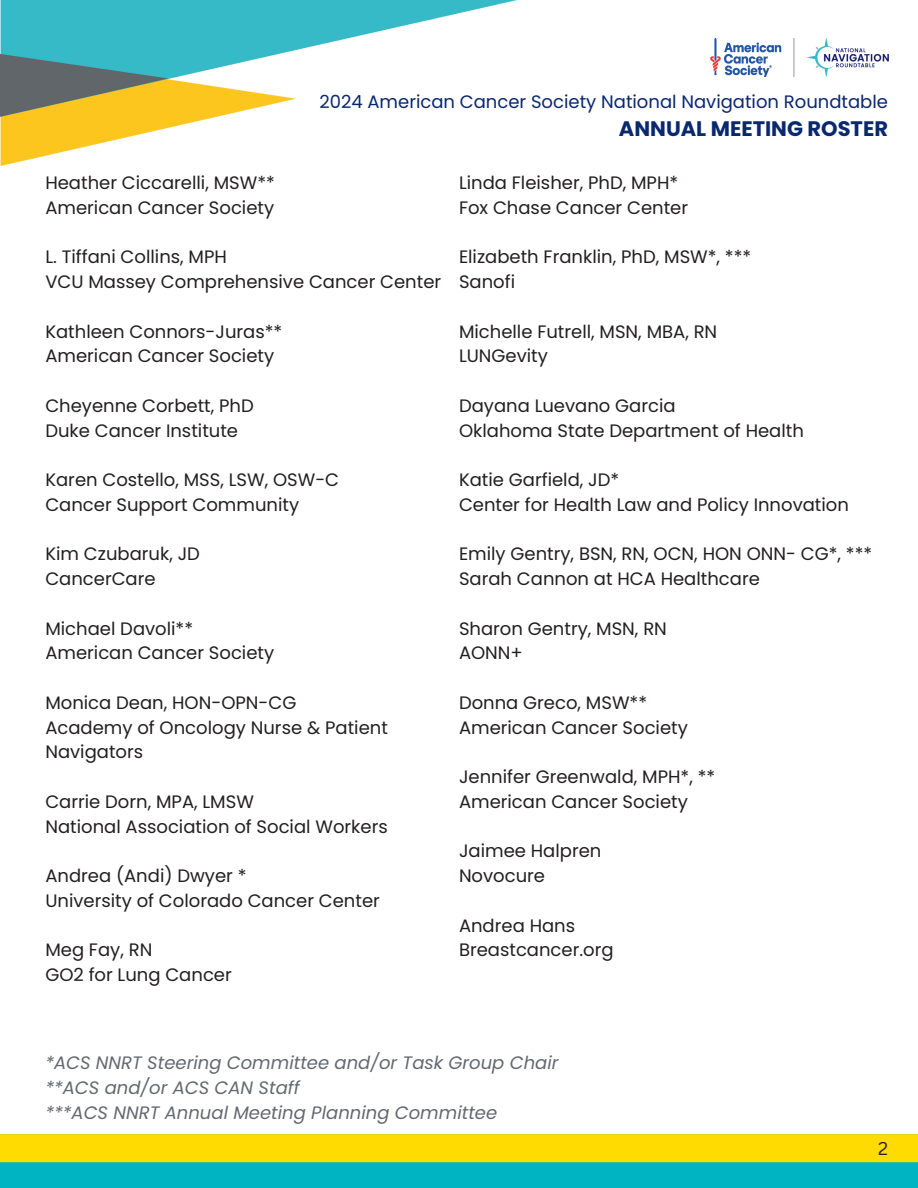
<style>
.page{position:relative;width:918px;height:1188px;background:#fff}
.page>*{position:absolute;margin:0;border:0;box-sizing:border-box;transform-origin:0 0}
.t1{font:700 21px "Poppins";color:#09286d}
.t2{font:18px/24.8px "Poppins";color:#231f20}
.t3{font:italic 18px/24.8px "Poppins";color:#64686f}
.t4{font:18px "Poppins";color:#09286d}
.t5{font:18px "Canva Sans";color:#231f20}
</style>
<div class="page">
<div style="left:0;top:1134px;width:918px;height:54px;background:#00b5c1"></div>
<div style="left:0;top:1134px;width:918px;height:28px;background:#ffdb01"></div>
<img style="left:0;top:0;width:517px;height:165px">
<img style="left:710px;top:39px;width:178px;height:37px">
<h1 class="t4" style="left:319px;top:89px;width:570px">2024 American Cancer Society National Navigation Roundtable</h1>
<h1 class="t1" style="left:619px;top:114px;width:271px">ANNUAL MEETING ROSTER</h1>
<h1 class="t2" style="left:45px;top:170px;width:231px">Heather Ciccarelli, MSW**<br>American Cancer Society</h1>
<h1 class="t2" style="left:45px;top:245px;width:397px">L. Tiffani Collins, MPH<br>VCU Massey Comprehensive Cancer Center</h1>
<h1 class="t2" style="left:45px;top:319px;width:238px">Kathleen Connors-Juras**<br>American Cancer Society</h1>
<h1 class="t2" style="left:45px;top:393px;width:210px">Cheyenne Corbett, PhD<br>Duke Cancer Institute</h1>
<h1 class="t2" style="left:45px;top:467px;width:295px">Karen Costello, MSS, LSW, OSW-C<br>Cancer Support Community</h1>
<h1 class="t2" style="left:45px;top:542px;width:156px">Kim Czubaruk, JD<br>CancerCare</h1>
<h1 class="t2" style="left:45px;top:616px;width:230px">Michael Davoli**<br>American Cancer Society</h1>
<h1 class="t2" style="left:45px;top:690px;width:344px">Monica Dean, HON-OPN-CG<br>Academy of Oncology Nurse &amp; Patient<br>Navigators</h1>
<h1 class="t2" style="left:45px;top:789px;width:344px">Carrie Dorn, MPA, LMSW<br>National Association of Social Workers</h1>
<h1 class="t2" style="left:45px;top:863px;width:336px">Andrea (Andi) Dwyer *<br>University of Colorado Cancer Center</h1>
<h1 class="t2" style="left:45px;top:938px;width:188px">Meg Fay, RN<br>GO2 for Lung Cancer</h1>
<h1 class="t2" style="left:459px;top:170px;width:231px">Linda Fleisher, PhD, MPH*<br>Fox Chase Cancer Center</h1>
<h1 class="t2" style="left:459px;top:245px;width:294px">Elizabeth Franklin, PhD, MSW*, ***<br>Sanofi</h1>
<h1 class="t2" style="left:459px;top:319px;width:260px">Michelle Futrell, MSN, MBA, RN<br>LUNGevity</h1>
<h1 class="t2" style="left:459px;top:393px;width:346px">Dayana Luevano Garcia<br>Oklahoma State Department of Health</h1>
<h1 class="t2" style="left:459px;top:467px;width:391px">Katie Garfield, JD*<br>Center for Health Law and Policy Innovation</h1>
<h1 class="t2" style="left:459px;top:542px;width:415px">Emily Gentry, BSN, RN, OCN, HON ONN- CG*, ***<br>Sarah Cannon at HCA Healthcare</h1>
<h1 class="t2" style="left:459px;top:616px;width:209px">Sharon Gentry, MSN, RN<br>AONN+</h1>
<h1 class="t2" style="left:459px;top:690px;width:230px">Donna Greco, MSW**<br>American Cancer Society</h1>
<h1 class="t2" style="left:459px;top:764px;width:258px">Jennifer Greenwald, MPH*, **<br>American Cancer Society</h1>
<h1 class="t2" style="left:459px;top:839px;width:144px">Jaimee Halpren<br>Novocure</h1>
<h1 class="t2" style="left:459px;top:913px;width:156px">Andrea Hans<br>Breastcancer.org</h1>
<h1 class="t3" style="left:45px;top:1050px;width:515px">*ACS NNRT Steering Committee and/or Task Group Chair **ACS and/or ACS CAN Staff<br>***ACS NNRT Annual Meeting Planning Committee</h1>
<p class="t5" style="left:878px;top:1136px;width:11px">2</p>
</div>
